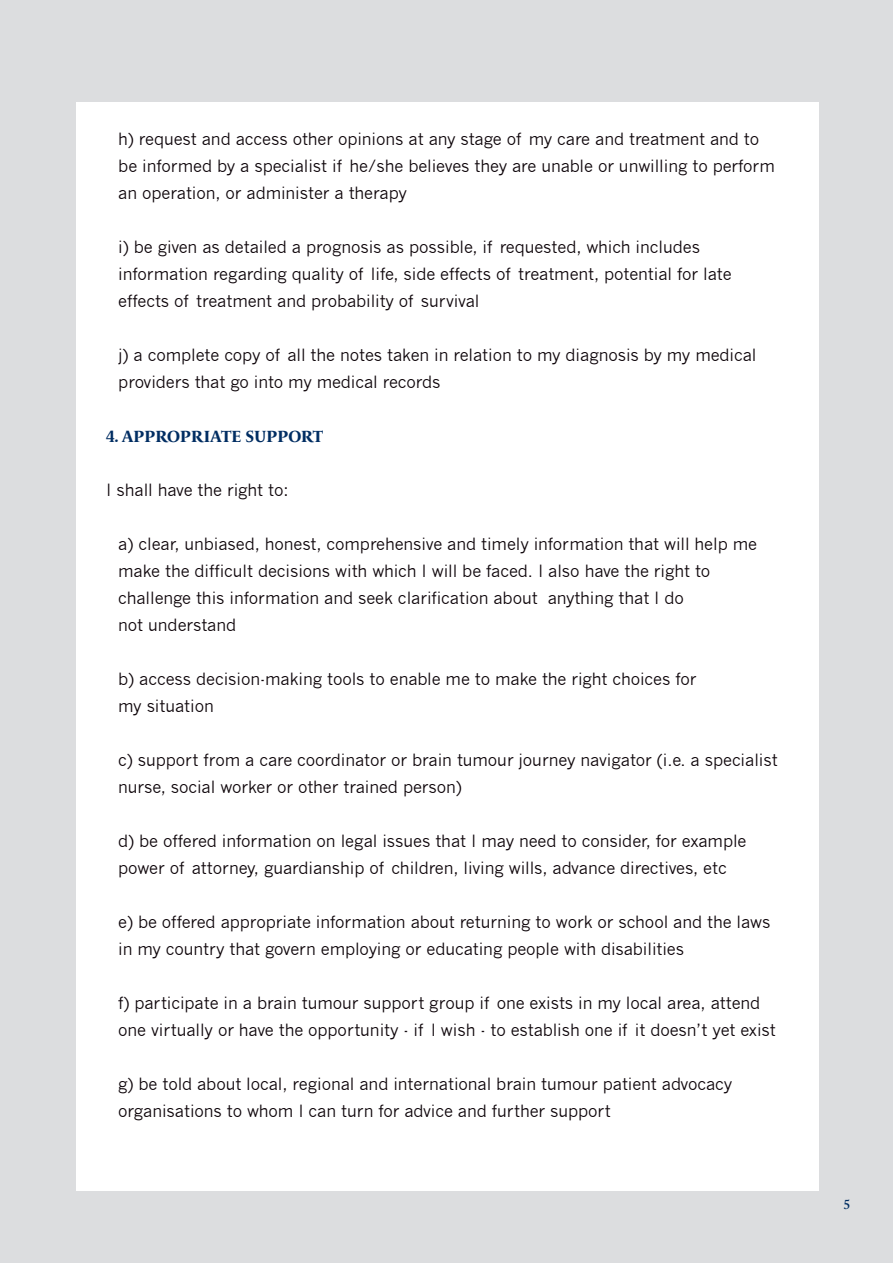
<style>
.page{position:relative;width:893px;height:1263px;background:#dcdddf}
.page>*{position:absolute;margin:0;border:0;box-sizing:border-box;transform-origin:0 0}
.t1{font:16.5px/27px "News Gothic";letter-spacing:-.005em;color:#0e050a}
.t2{font:700 16.5px "Le Monde Livre Cla Std";letter-spacing:-.005em;color:#002d62}
.t3{font:600 13.5px "Le Monde Livre Cla Std";color:#002d62}
</style>
<div class="page">
<div style="left:77px;top:102px;width:742px;height:1089px;background:#fff"></div>
<p class="t1" style="left:118px;top:125px;width:658px">h) request and access other opinions at any stage of my care and treatment and to be informed by a specialist if he/she believes they are unable or unwilling to perform an operation, or administer a therapy</p>
<p class="t1" style="left:118px;top:233px;width:615px">i) be given as detailed a prognosis as possible, if requested, which includes information regarding quality of life, side effects of treatment, potential for late effects of treatment and probability of survival</p>
<p class="t1" style="left:118px;top:341px;width:640px">j) a complete copy of all the notes taken in relation to my diagnosis by my medical providers that go into my medical records</p>
<p class="t2" style="left:106px;top:426px;width:218px">4. APPROPRIATE SUPPORT</p>
<p class="t1" style="left:106px;top:476px;width:184px">I shall have the right to:</p>
<p class="t1" style="left:118px;top:530px;width:640px">a) clear, unbiased, honest, comprehensive and timely information that will help me make the difficult decisions with which I will be faced. I also have the right to challenge this information and seek clarification about anything that I do<br>not understand</p>
<p class="t1" style="left:118px;top:665px;width:580px">b) access decision-making tools to enable me to make the right choices for my situation</p>
<p class="t1" style="left:118px;top:746px;width:661px">c) support from a care coordinator or brain tumour journey navigator (i.e. a specialist nurse, social worker or other trained person)</p>
<p class="t1" style="left:118px;top:827px;width:630px">d) be offered information on legal issues that I may need to consider, for example power of attorney, guardianship of children, living wills, advance directives, etc</p>
<p class="t1" style="left:118px;top:908px;width:654px">e) be offered appropriate information about returning to work or school and the laws in my country that govern employing or educating people with disabilities</p>
<p class="t1" style="left:118px;top:989px;width:659px">f) participate in a brain tumour support group if one exists in my local area, attend one virtually or have the opportunity - if I wish - to establish one if it doesn’t yet exist</p>
<p class="t1" style="left:118px;top:1070px;width:615px">g) be told about local, regional and international brain tumour patient advocacy organisations to whom I can turn for advice and further support</p>
<p class="t3" style="left:844px;top:1196px;width:8px">5</p>
</div>
